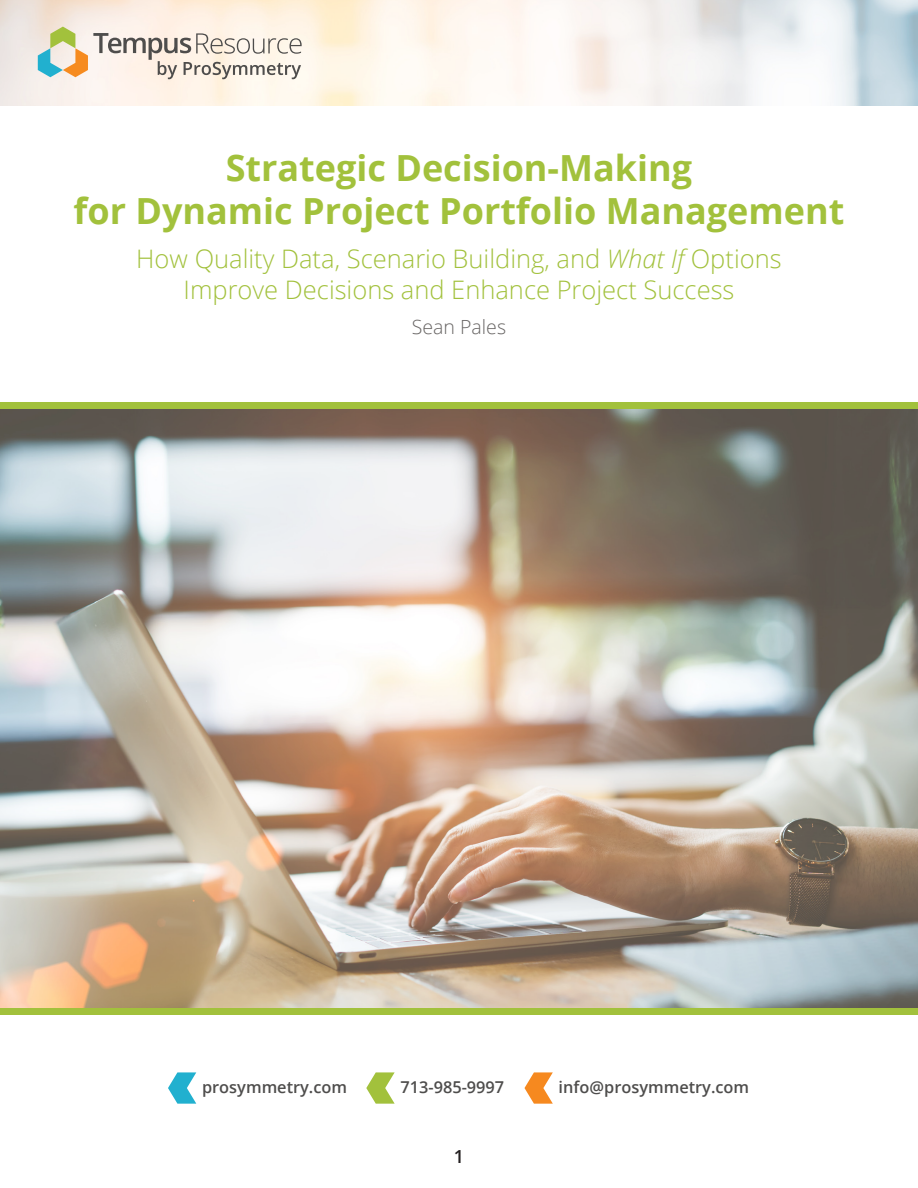
<style>
.page{position:relative;width:918px;height:1188px;background:#fff}
.page>*{position:absolute;margin:0;border:0;box-sizing:border-box;transform-origin:0 0}
.t1{font:700 36px "Open Sans";color:#a2c13c}
.t2{font:300 25.5px "Open Sans";color:#a2c13c}
.t3{font:300 19.5px "Open Sans";color:#686564}
.t4{font:600 18px "Open Sans";color:#231f20}
.t5{font:600 16.35px "Open Sans";color:#4e4d4c}
.s1{font-style:italic}
</style>
<div class="page">
<img style="left:0;top:409px;width:918px;height:599px">
<div style="left:0;top:403px;width:918px;height:6px;background:#a2c13c"></div>
<svg style="left:168px;top:1072px;width:28px;height:32px"></svg>
<svg style="left:366px;top:1072px;width:29px;height:32px"></svg>
<svg style="left:524px;top:1072px;width:29px;height:32px"></svg>
<svg style="left:38px;top:27px;width:264px;height:52px;background:#dcd6c8"></svg>
<div style="left:0;top:1008px;width:918px;height:7px;background:#a2c13c"></div>
<p class="t1" style="left:226px;top:147px;width:468px">Strategic Decision-Making</p>
<p class="t1" style="left:74px;top:191px;width:772px">for Dynamic Project Portfolio Management</p>
<p class="t2" style="left:136px;top:241px;width:647px">How Quality Data, Scenario Building, and <span class="s1">What If</span> Options</p>
<p class="t2" style="left:184px;top:272px;width:552px">Improve Decisions and Enhance Project Success</p>
<p class="t3" style="left:412px;top:314px;width:96px">Sean Pales</p>
<p class="t5" style="left:202px;top:1076px;width:147px">prosymmetry.com</p>
<p class="t5" style="left:400px;top:1076px;width:105px">713-985-9997</p>
<p class="t5" style="left:559px;top:1076px;width:192px">info@prosymmetry.com</p>
<p class="t4" style="left:454px;top:1144px;width:12px">1</p>
</div>
